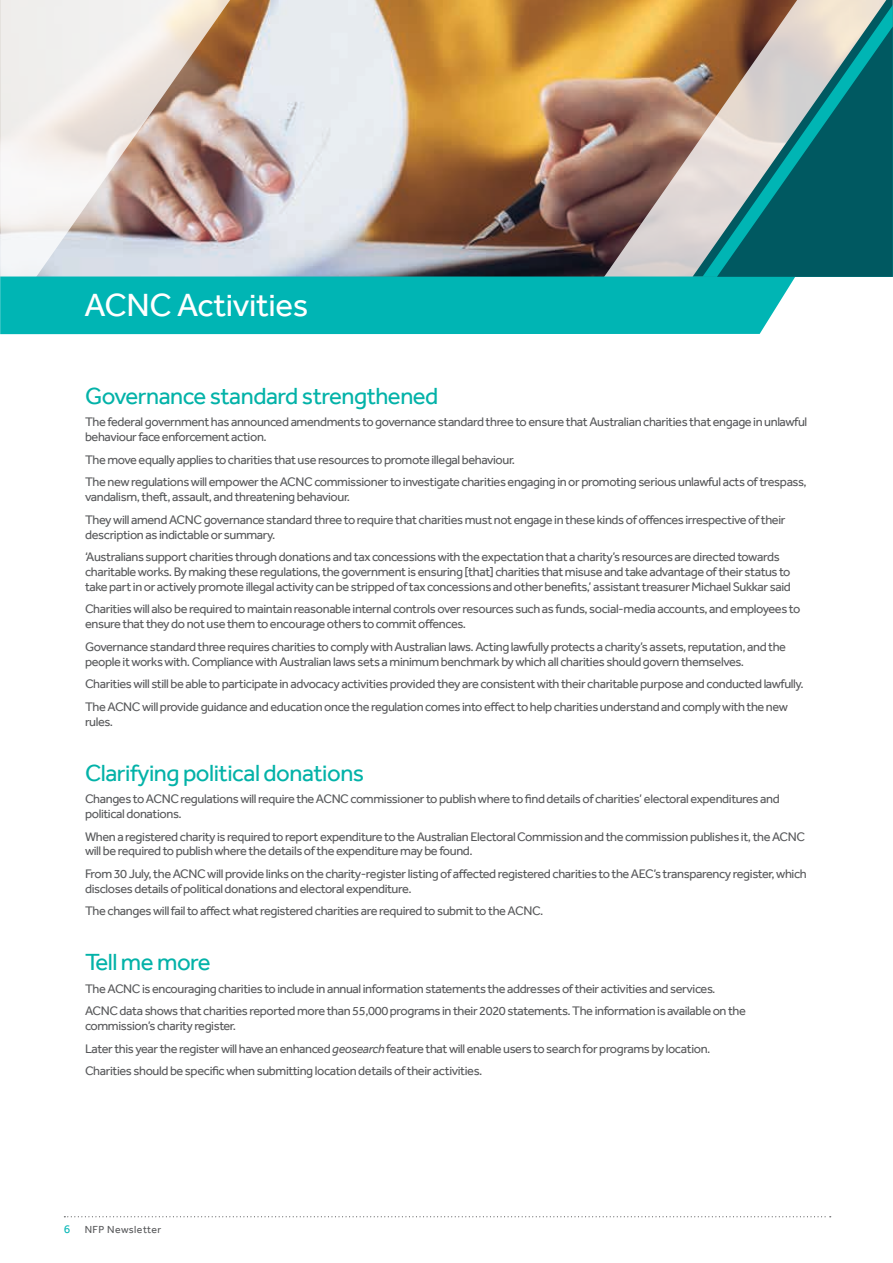
<style>
.page{position:relative;width:893px;height:1263px;background:#fff}
.page>*{position:absolute;margin:0;border:0;box-sizing:border-box;transform-origin:0 0}
.t1{font:33px "Effra";letter-spacing:-.01em;color:#fff}
.t2{font:24px "Effra";letter-spacing:-.02em;color:#03b2a8}
.t3{font:12.75px/15px "Effra";letter-spacing:-.03em;color:#58595b}
.t4{font:10.5px "Effra";letter-spacing:.04em;color:#58595b}
.s1{font-style:italic}
.s2{font-size:12px;color:#00b5b4}
</style>
<div class="page">
<svg style="left:64px;top:1216px;width:767px;height:1px"></svg>
<img style="left:232px;top:0;width:371px;height:26px">
<svg style="left:603px;top:0;width:89px;height:26px;background:#e6ae45"></svg>
<svg style="left:0;top:0;width:232px;height:276px;fill:#f1efee"></svg>
<svg style="left:692px;top:0;width:201px;height:26px"></svg>
<svg style="left:702px;top:5px;width:191px;height:21px;background:#ab987f"></svg>
<div style="left:0;top:276px;width:795px;height:58px;background:#00b5b4"></div>
<img style="left:85px;top:26px;width:808px;height:251px">
<h1 class="t1" style="left:84px;top:286px;width:225px">ACNC Activities</h1>
<h2 class="t2" style="left:85px;top:382px;width:355px">Governance standard strengthened</h2>
<p class="t3" style="left:85px;top:414px;width:724px">The federal government has announced amendments to governance standard three to ensure that Australian charities that engage in unlawful behaviour face enforcement action.</p>
<p class="t3" style="left:85px;top:448px;width:723px;line-height:22.5px">The move equally applies to charities that use resources to promote illegal behaviour.<br>The new regulations will empower the ACNC commissioner to investigate charities engaging in or promoting serious unlawful acts of trespass,</p>
<p class="t3" style="left:85px;top:485px;width:702px;line-height:22.5px">vandalism, theft, assault, and threatening behaviour.<br>They will amend ACNC governance standard three to require that charities must not engage in these kinds of offences irrespective of their</p>
<p class="t3" style="left:85px;top:523px;width:696px;line-height:22.5px">description as indictable or summary.<br>‘Australians support charities through donations and tax concessions with the expectation that a charity’s resources are directed towards</p>
<p class="t3" style="left:85px;top:564px;width:707px">charitable works. By making these regulations, the government is ensuring [that] charities that misuse and take advantage of their status to take part in or actively promote illegal activity can be stripped of tax concessions and other benefits,’ assistant treasurer Michael Sukkar said</p>
<p class="t3" style="left:85px;top:601px;width:717px">Charities will also be required to maintain reasonable internal controls over resources such as funds, social-media accounts, and employees to ensure that they do not use them to encourage others to commit offences.</p>
<p class="t3" style="left:85px;top:639px;width:703px">Governance standard three requires charities to comply with Australian laws. Acting lawfully protects a charity’s assets, reputation, and the people it works with. Compliance with Australian laws sets a minimum benchmark by which all charities should govern themselves.</p>
<p class="t3" style="left:85px;top:673px;width:720px;line-height:22.5px">Charities will still be able to participate in advocacy activities provided they are consistent with their charitable purpose and conducted lawfully.<br>The ACNC will provide guidance and education once the regulation comes into effect to help charities understand and comply with the new</p>
<p class="t3" style="left:85px;top:714px;width:30px">rules.</p>
<h2 class="t2" style="left:85px;top:759px;width:281px">Clarifying political donations</h2>
<p class="t3" style="left:85px;top:791px;width:696px">Changes to ACNC regulations will require the ACNC commissioner to publish where to find details of charities’ electoral expenditures and political donations.</p>
<p class="t3" style="left:85px;top:828px;width:722px">When a registered charity is required to report expenditure to the Australian Electoral Commission and the commission publishes it, the ACNC will be required to publish where the details of the expenditure may be found.</p>
<p class="t3" style="left:85px;top:866px;width:723px">From 30 July, the ACNC will provide links on the charity-register listing of affected registered charities to the AEC’s transparency register, which discloses details of political donations and electoral expenditure.</p>
<p class="t3" style="left:85px;top:903px;width:460px">The changes will fail to affect what registered charities are required to submit to the ACNC.</p>
<h2 class="t2" style="left:85px;top:948px;width:127px">Tell me more</h2>
<p class="t3" style="left:85px;top:977px;width:662px;line-height:22.5px">The ACNC is encouraging charities to include in annual information statements the addresses of their activities and services.<br>ACNC data shows that charities reported more than 55,000 programs in their 2020 statements. The information is available on the</p>
<p class="t3" style="left:85px;top:1014px;width:627px;line-height:22.5px">commission’s charity register.<br>Later this year the register will have an enhanced <span class="s1">geosearch</span> feature that will enable users to search for programs by location.<br>Charities should be specific when submitting location details of their activities.</p>
<p class="t4" style="left:64px;top:1223px;width:99px"><span class="s2">6</span> NFP Newsletter</p>
</div>
